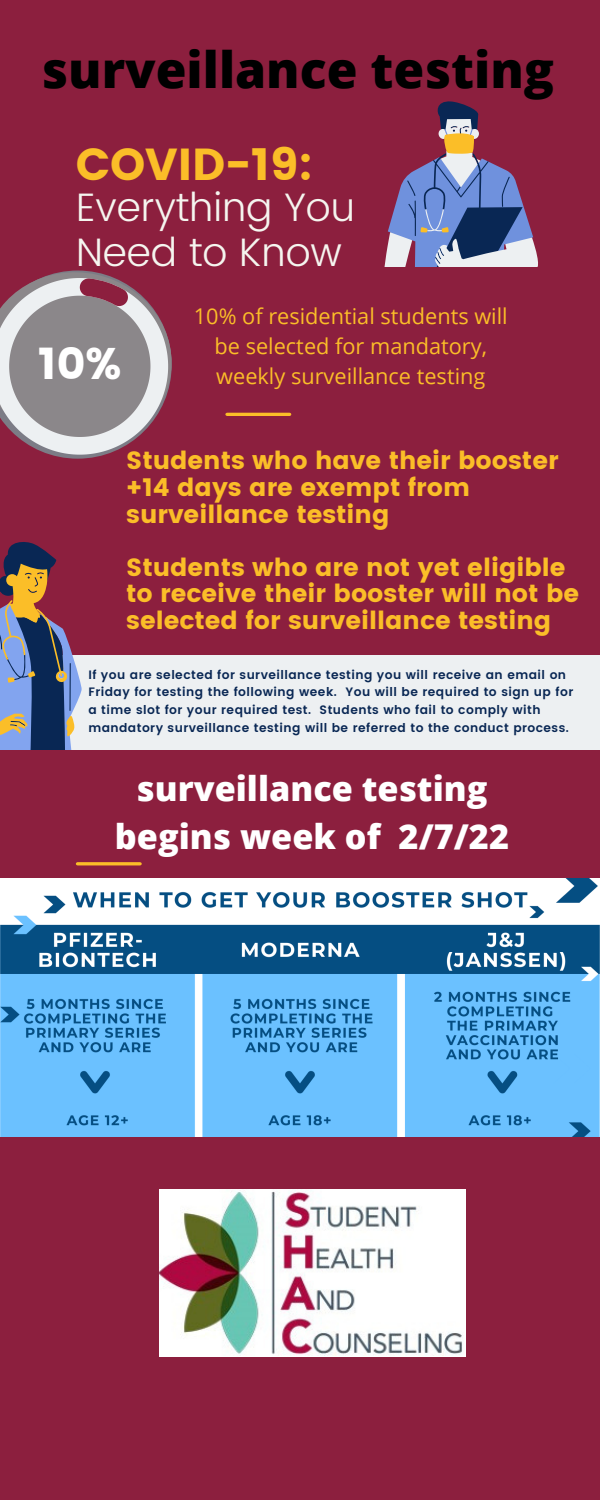
<style>
.page{position:relative;width:600px;height:1500px;background:#8c1f3e}
.page>*{position:absolute;margin:0;border:0;box-sizing:border-box;transform-origin:0 0}
.t1{font:800 50px "Open Sans";color:#000}
.t2{font:44.8px "Poppins";color:#fbbe28}
.t3{font:44.2px "Poppins";color:#fff}
.t4{font:300 39.7px/44.7px "Poppins";color:#f5f5ef}
.t5{font:800 34.2px/47.7px "Open Sans";color:#fff;text-align:center}
.t6{font:24.9px/26.6px "Poppins";color:#fbbe28}
.t7{font:21.7px/30px "Open Sans";color:#fbbe28;text-align:center}
.t8{font:600 12.2px/17.8px "Poppins";letter-spacing:.035em;color:#092754}
</style>
<div class="page">
<svg style="left:0;top:271px;width:172px;height:188px"></svg>
<svg style="left:437px;top:101px;width:42px;height:18px"></svg>
<svg style="left:384px;top:119px;width:154px;height:148px"></svg>
<svg style="left:388px;top:127px;width:145px;height:140px"></svg>
<hr style="left:227px;top:413px;width:62px;height:3px;background:#fbbe28">
<div style="left:0;top:655px;width:600px;height:181px;background:#edf0f2"></div>
<svg style="left:3px;top:542px;width:54px;height:22px"></svg>
<svg style="left:0;top:564px;width:82px;height:186px"></svg>
<div style="left:0;top:750px;width:600px;height:136px;background:#8c1f3e"></div>
<svg style="left:78px;top:862px;width:62px;height:4px"></svg>
<img style="left:0;top:879px;width:600px;height:258px">
<img style="left:159px;top:1189px;width:306px;height:168px">
<p class="t1" style="left:42px;top:35px;width:514px">surveillance testing</p>
<p class="t2" style="left:76px;top:139px;width:239px">COVID-19:</p>
<p class="t4" style="left:76px;top:185px;width:280px">Everything You<br>Need to Know</p>
<p class="t3" style="left:38px;top:338px;width:85px">10%</p>
<p class="t7" style="left:194px;top:300px;width:315px">10% of residential students will be selected for mandatory, weekly surveillance testing</p>
<p class="t6" style="left:126px;top:447px;width:434px">Students who have their booster +14 days are exempt from surveillance testing</p>
<p class="t6" style="left:126px;top:554px;width:454px">Students who are not yet eligible to receive their booster will not be selected for surveillance testing</p>
<p class="t8" style="left:88px;top:665px;width:486px">If you are selected for surveillance testing you will receive an email on Friday for testing the following week. You will be required to sign up for a time slot for your required test. Students who fail to comply with mandatory surveillance testing will be referred to the conduct process.</p>
<p class="t5" style="left:115px;top:764px;width:396px">surveillance testing begins week of 2/7/22</p>
</div>
